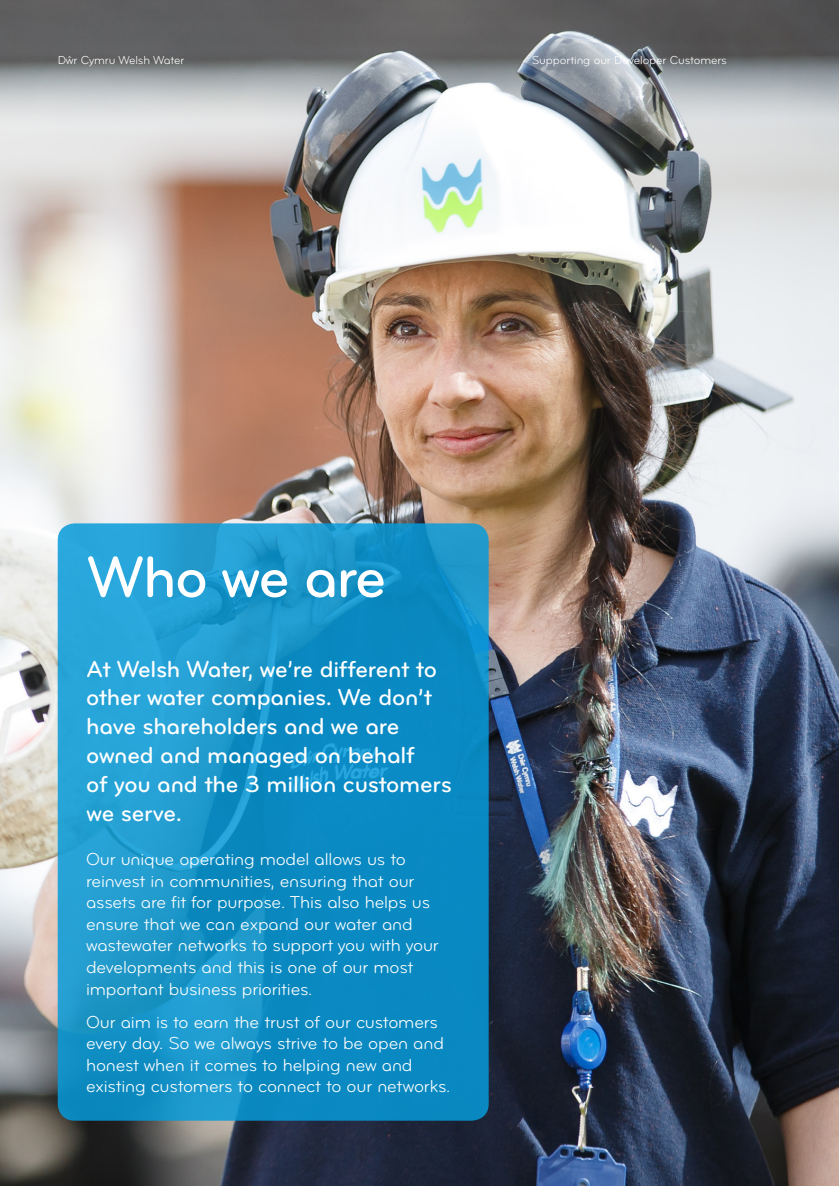
<style>
.page{position:relative;width:839px;height:1186px;background:#fff}
.page>*{position:absolute;margin:0;border:0;box-sizing:border-box;transform-origin:0 0}
.heading{font:60px "Bryant Pro Medium Alternate";letter-spacing:-.03em;color:#fff}
.into_para{font:24px/28.8px "Bryant Pro Medium Alternate";letter-spacing:-.01em;color:#fff}
.body_text{font:18px/21.6px "Bryant Pro Regular Alternate";letter-spacing:-.01em;color:#fff}
.t1{font:12px "Bryant Pro Regular Alternate";letter-spacing:-.01em;color:#fff}
</style>
<div class="page">
<img style="left:0;top:0;width:839px;height:1186px">
<svg style="left:58px;top:523px;width:431px;height:597px;fill:#0c8bc4"></svg>
<p class="t1" style="left:58px;top:53px;width:128px">Dŵr Cymru Welsh Water</p>
<p class="t1" style="left:532px;top:53px;width:196px">Supporting our Developer Customers</p>
<p class="heading" style="left:86px;top:545px;width:302px">Who we are</p>
<p class="into_para" style="left:86px;top:655px;width:367px">At Welsh Water, we’re different to other water companies. We don’t have shareholders and we are owned and managed on behalf<br>of you and the 3 million customers we serve.</p>
<p class="body_text" style="left:86px;top:848px;width:354px">Our unique operating model allows us to reinvest in communities, ensuring that our assets are fit for purpose. This also helps us ensure that we can expand our water and wastewater networks to support you with your developments and this is one of our most important business priorities.</p>
<p class="body_text" style="left:86px;top:1011px;width:366px">Our aim is to earn the trust of our customers every day. So we always strive to be open and honest when it comes to helping new and existing customers to connect to our networks.</p>
</div>
